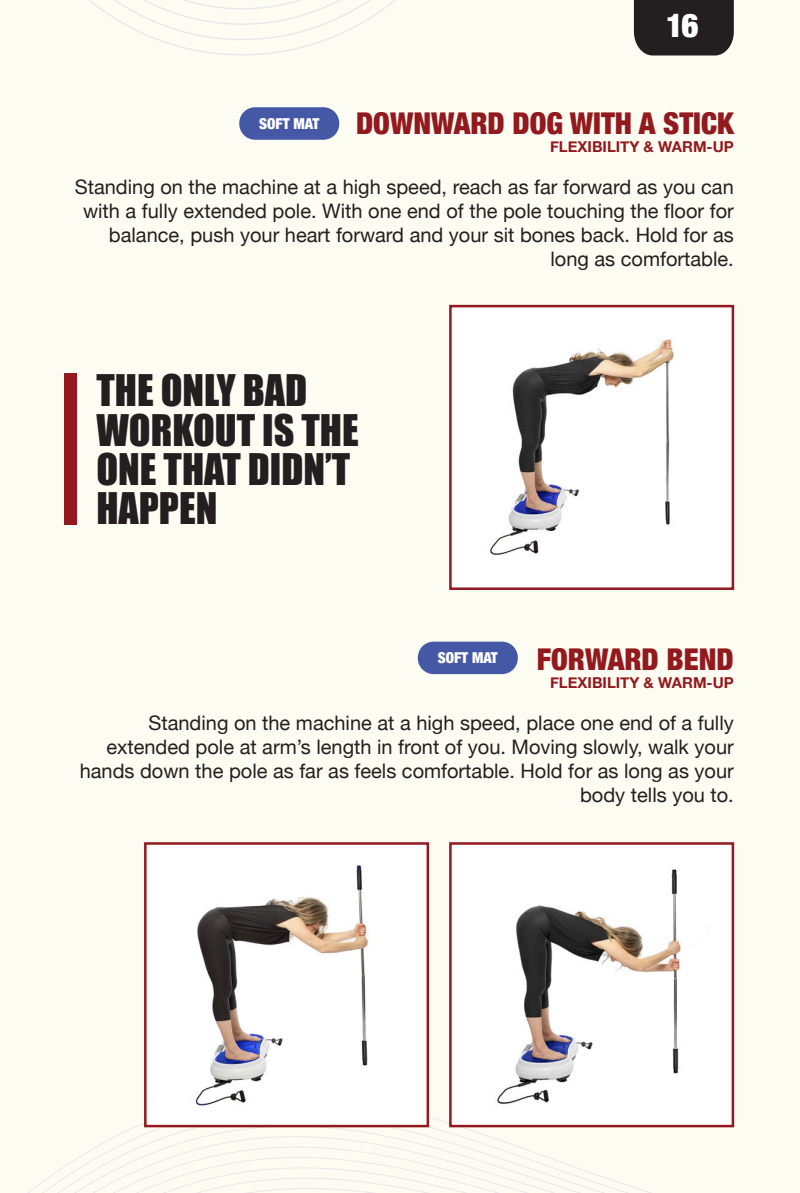
<style>
.page{position:relative;width:800px;height:1193px;background:#fff}
.page>*{position:absolute;margin:0;border:0;box-sizing:border-box;transform-origin:0 0}
.t1{font:40px/39.2px "Impact";color:#231f20}
.t2{font:900 condensed 33px "Helvetica Neue";color:#fff}
.t3{font:900 condensed 30px "Helvetica Neue";color:#92191d}
.t4{font:20px/24px "Helvetica Neue";color:#231f20;text-align:right}
.t5{font:700 15px "Helvetica Neue";color:#92191d}
.t6{font:900 condensed 15px "Helvetica Neue";color:#fff}
</style>
<div class="page">
<div style="left:0;top:0;width:800px;height:1192px;background:#fdfcf2"></div>
<svg style="left:56px;top:1118px;width:577px;height:74px"></svg>
<svg style="left:89px;top:0;width:307px;height:55px"></svg>
<div style="left:634px;top:0;width:100px;height:55px;background:#231f20"></div>
<div style="left:450px;top:306px;width:283px;height:282px;background:#fff"></div>
<img style="left:490px;top:339px;width:184px;height:217px">
<div style="left:449px;top:305px;width:285px;height:285px;border:2px solid #92191d"></div>
<div style="left:145px;top:843px;width:283px;height:283px;background:#fff"></div>
<img style="left:190px;top:865px;width:178px;height:241px">
<div style="left:144px;top:842px;width:285px;height:285px;border:2px solid #92191d"></div>
<img style="left:452px;top:845px;width:279px;height:279px">
<div style="left:449px;top:842px;width:285px;height:285px;border:2px solid #92191d"></div>
<div style="left:64px;top:373px;width:13px;height:151px;background:#92191d"></div>
<div style="left:239px;top:107px;width:100px;height:33px;background:#4558a6;border-radius:16px"></div>
<div style="left:418px;top:641px;width:100px;height:33px;background:#4558a6;border-radius:16px"></div>
<h2 class="t2" style="left:666px;top:-2px;width:34px">16</h2>
<h3 class="t3" style="left:356px;top:99px;width:379px">DOWNWARD DOG WITH A STICK</h3>
<p class="t5" style="left:550px;top:135px;width:185px">FLEXIBILITY &amp; WARM-UP</p>
<p class="t4" style="left:75px;top:176px;width:661px">Standing on the machine at a high speed, reach as far forward as you can with a fully extended pole. With one end of the pole touching the floor for balance, push your heart forward and your sit bones back. Hold for as long as comfortable.</p>
<p class="t6" style="left:259px;top:111px;width:62px">SOFT MAT</p>
<h1 class="t1" style="left:96px;top:370px;width:264px">THE ONLY BAD<br>WORKOUT IS THE<br>ONE THAT DIDN’T<br>HAPPEN</h1>
<h3 class="t3" style="left:537px;top:634px;width:199px">FORWARD BEND</h3>
<p class="t5" style="left:550px;top:671px;width:185px">FLEXIBILITY &amp; WARM-UP</p>
<p class="t4" style="left:80px;top:712px;width:656px">Standing on the machine at a high speed, place one end of a fully extended pole at arm’s length in front of you. Moving slowly, walk your hands down the pole as far as feels comfortable. Hold for as long as your body tells you to.</p>
<p class="t6" style="left:438px;top:646px;width:62px">SOFT MAT</p>
</div>
